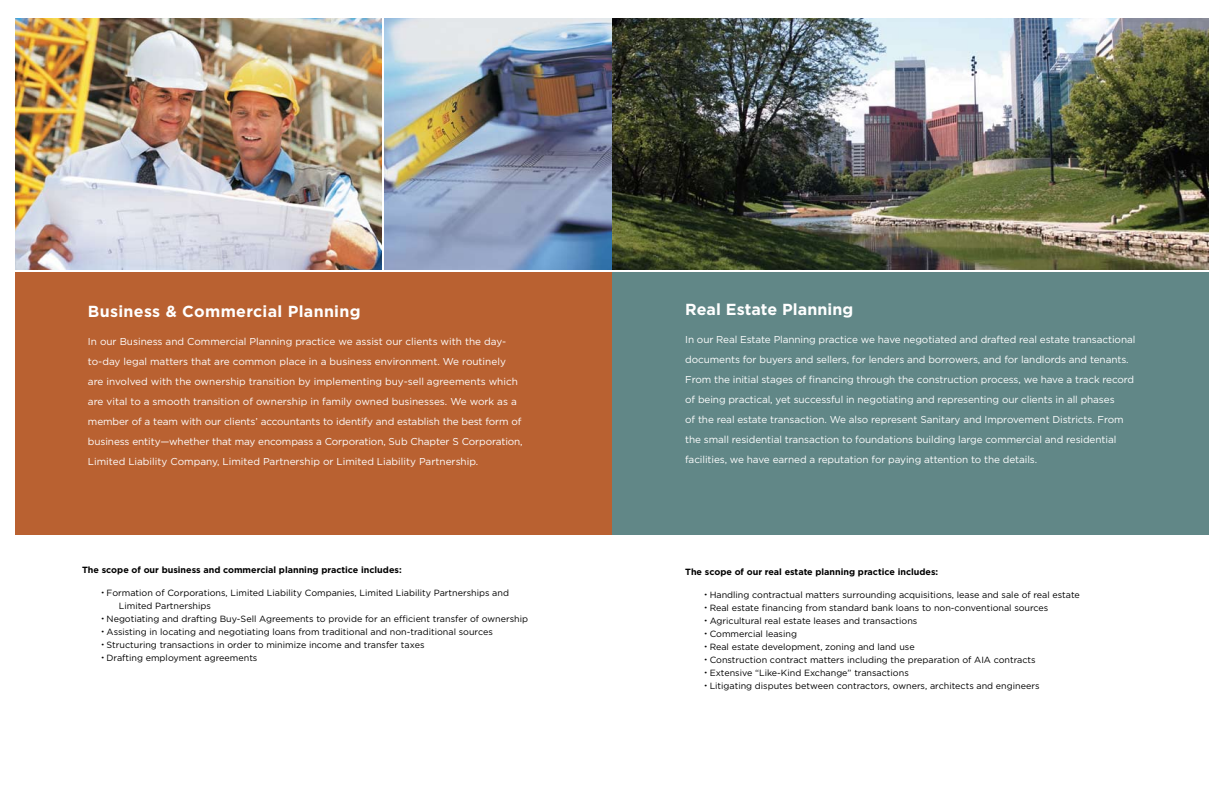
<style>
.page{position:relative;width:1224px;height:792px;background:#fff}
.page>*{position:absolute;margin:0;border:0;box-sizing:border-box;transform-origin:0 0}
.t1{font:700 16px "Gotham";letter-spacing:.02em;color:#fff}
.t2{font:10px/20px "Gotham";letter-spacing:-.01em;color:#fff}
.t3{font:9px/13px "Gotham";color:#000}
.t4{font:700 9px "Gotham";color:#000}
.s1{font-size:7px}
</style>
<div class="page">
<div style="left:612px;top:273px;width:597px;height:262px;background:#618787"></div>
<img style="left:384px;top:18px;width:825px;height:251px">
<div style="left:16px;top:273px;width:596px;height:262px;background:#b96131"></div>
<img style="left:16px;top:18px;width:365px;height:251px">
<h1 class="t1" style="left:88px;top:302px;width:274px">Business &amp; Commercial Planning</h1>
<p class="t2" style="left:88px;top:331px;width:436px">In our Business and Commercial Planning practice we assist our clients with the day&shy;to-day legal matters that are common place in a business environment. We routinely are involved with the ownership transition by implementing buy-sell agreements which are vital to a smooth transition of ownership in family owned businesses. We work as a member of a team with our clients’ accountants to identify and establish the best form of business entity—whether that may encompass a Corporation, Sub Chapter S Corporation, Limited Liability Company, Limited Partnership or Limited Liability Partnership.</p>
<p class="t4" style="left:82px;top:565px;width:321px">The scope of our business and commercial planning practice includes:</p>
<p class="t3" style="left:119px;top:586px;width:392px;text-indent:-18px"><span class="s1">•</span> Formation of Corporations, Limited Liability Companies, Limited Liability Partnerships and<br>Limited Partnerships</p>
<p class="t3" style="left:101px;top:612px;width:428px"><span class="s1">•</span> Negotiating and drafting Buy-Sell Agreements to provide for an efficient transfer of ownership</p>
<p class="t3" style="left:101px;top:625px;width:393px"><span class="s1">•</span> Assisting in locating and negotiating loans from traditional and non-traditional sources</p>
<p class="t3" style="left:101px;top:638px;width:325px"><span class="s1">•</span> Structuring transactions in order to minimize income and transfer taxes</p>
<p class="t3" style="left:101px;top:651px;width:158px"><span class="s1">•</span> Drafting employment agreements</p>
<h1 class="t1" style="left:685px;top:300px;width:169px">Real Estate Planning</h1>
<p class="t2" style="left:685px;top:329px;width:452px">In our Real Estate Planning practice we have negotiated and drafted real estate transactional documents for buyers and sellers, for lenders and borrowers, and for landlords and tenants.<br>From the initial stages of financing through the construction process, we have a track record of being practical, yet successful in negotiating and representing our clients in all phases<br>of the real estate transaction. We also represent Sanitary and Improvement Districts. From the small residential transaction to foundations building large commercial and residential facilities, we have earned a reputation for paying attention to the details.</p>
<p class="t4" style="left:685px;top:567px;width:255px">The scope of our real estate planning practice includes:</p>
<p class="t3" style="left:704px;top:588px;width:377px"><span class="s1">•</span> Handling contractual matters surrounding acquisitions, lease and sale of real estate</p>
<p class="t3" style="left:704px;top:601px;width:346px"><span class="s1">•</span> Real estate financing from standard bank loans to non-conventional sources</p>
<p class="t3" style="left:704px;top:614px;width:215px"><span class="s1">•</span> Agricultural real estate leases and transactions</p>
<p class="t3" style="left:704px;top:627px;width:94px"><span class="s1">•</span> Commercial leasing</p>
<p class="t3" style="left:704px;top:640px;width:212px"><span class="s1">•</span> Real estate development, zoning and land use</p>
<p class="t3" style="left:704px;top:653px;width:333px"><span class="s1">•</span> Construction contract matters including the preparation of AIA contracts</p>
<p class="t3" style="left:704px;top:666px;width:206px"><span class="s1">•</span> Extensive “Like-Kind Exchange” transactions</p>
<p class="t3" style="left:704px;top:679px;width:337px"><span class="s1">•</span> Litigating disputes between contractors, owners, architects and engineers</p>
</div>
